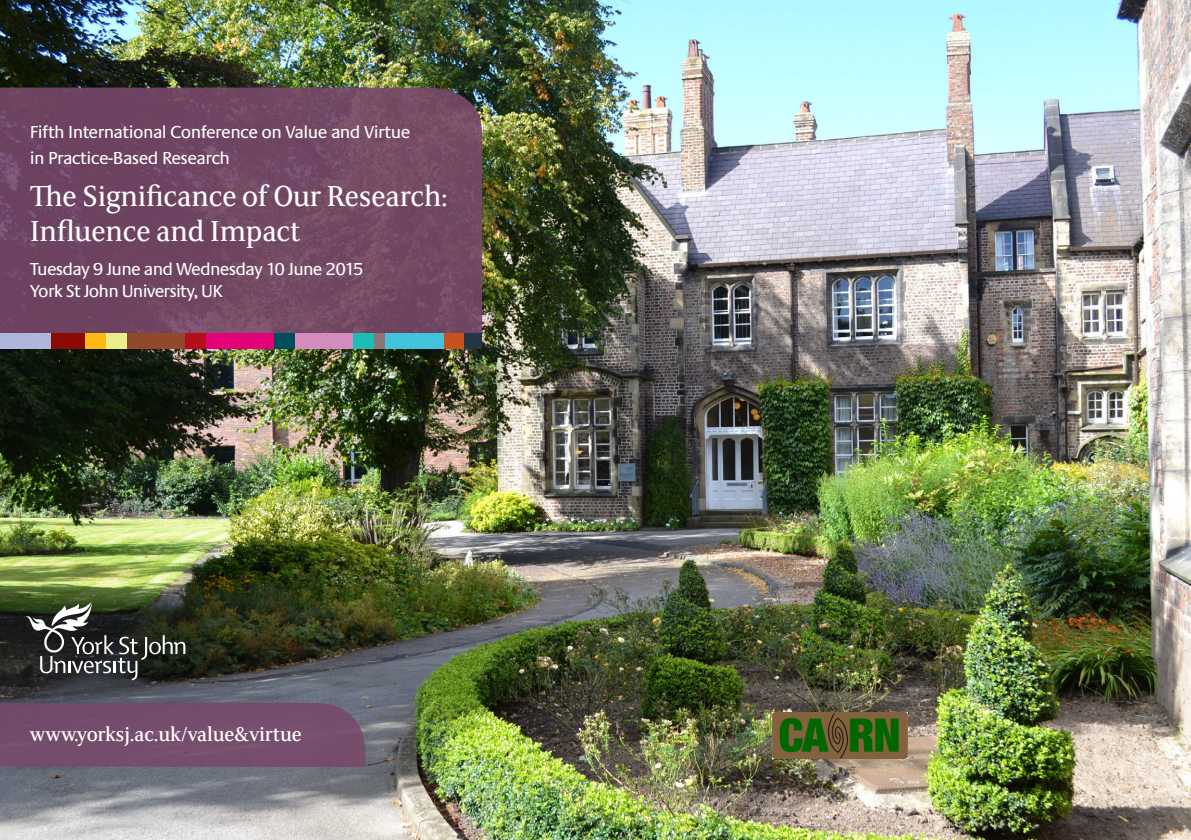
<style>
.page{position:relative;width:1191px;height:840px;background:#fff}
.page>*{position:absolute;margin:0;border:0;box-sizing:border-box;transform-origin:0 0}
.t1{font:32px/35px "FS Sally";letter-spacing:-.01em;color:#fff}
.t2{font:500 22px "FS Sally";letter-spacing:-.01em;color:#fff}
.t3{font:18px "Praxis LT";letter-spacing:-.04em;color:#fff}
</style>
<div class="page">
<img style="left:0;top:0;width:1191px;height:839px">
<div style="left:0;top:700px;width:366px;height:66px;background:#754d6c"></div>
<svg style="left:25px;top:602px;width:160px;height:78px;background:#40453e"></svg>
<img style="left:772px;top:711px;width:135px;height:47px">
<svg style="left:0;top:85px;width:482px;height:248px;background:#704762"></svg>
<div style="left:0;top:333px;width:51px;height:15px;background:#aeb7db"></div>
<div style="left:51px;top:333px;width:34px;height:15px;background:#8b0a02"></div>
<div style="left:85px;top:333px;width:21px;height:15px;background:#fcb814"></div>
<div style="left:106px;top:333px;width:21px;height:15px;background:#ebed8a"></div>
<div style="left:127px;top:333px;width:58px;height:15px;background:#90492c"></div>
<div style="left:185px;top:333px;width:21px;height:15px;background:#b50e1a"></div>
<div style="left:206px;top:333px;width:68px;height:15px;background:#e40278"></div>
<div style="left:274px;top:333px;width:21px;height:15px;background:#004e59"></div>
<div style="left:295px;top:333px;width:58px;height:15px;background:#d38cbd"></div>
<div style="left:353px;top:333px;width:21px;height:15px;background:#1dbcb8"></div>
<div style="left:374px;top:333px;width:11px;height:15px;background:#8f7577"></div>
<div style="left:385px;top:333px;width:59px;height:15px;background:#42c3dc"></div>
<div style="left:444px;top:333px;width:20px;height:15px;background:#c7521b"></div>
<div style="left:464px;top:333px;width:18px;height:15px;background:#233645"></div>
<p class="t3" style="left:30px;top:122px;width:382px">Fifth International Conference on Value and Virtue</p>
<p class="t3" style="left:30px;top:148px;width:202px">in Practice-Based Research</p>
<p class="t1" style="left:30px;top:177px;width:419px">The Significance of Our Research:<br>Influence and Impact</p>
<p class="t3" style="left:30px;top:259px;width:335px">Tuesday 9 June and Wednesday 10 June 2015</p>
<p class="t3" style="left:30px;top:281px;width:195px">York St John University, UK</p>
<p class="t2" style="left:30px;top:719px;width:274px">www.yorksj.ac.uk/value&amp;virtue</p>
</div>
